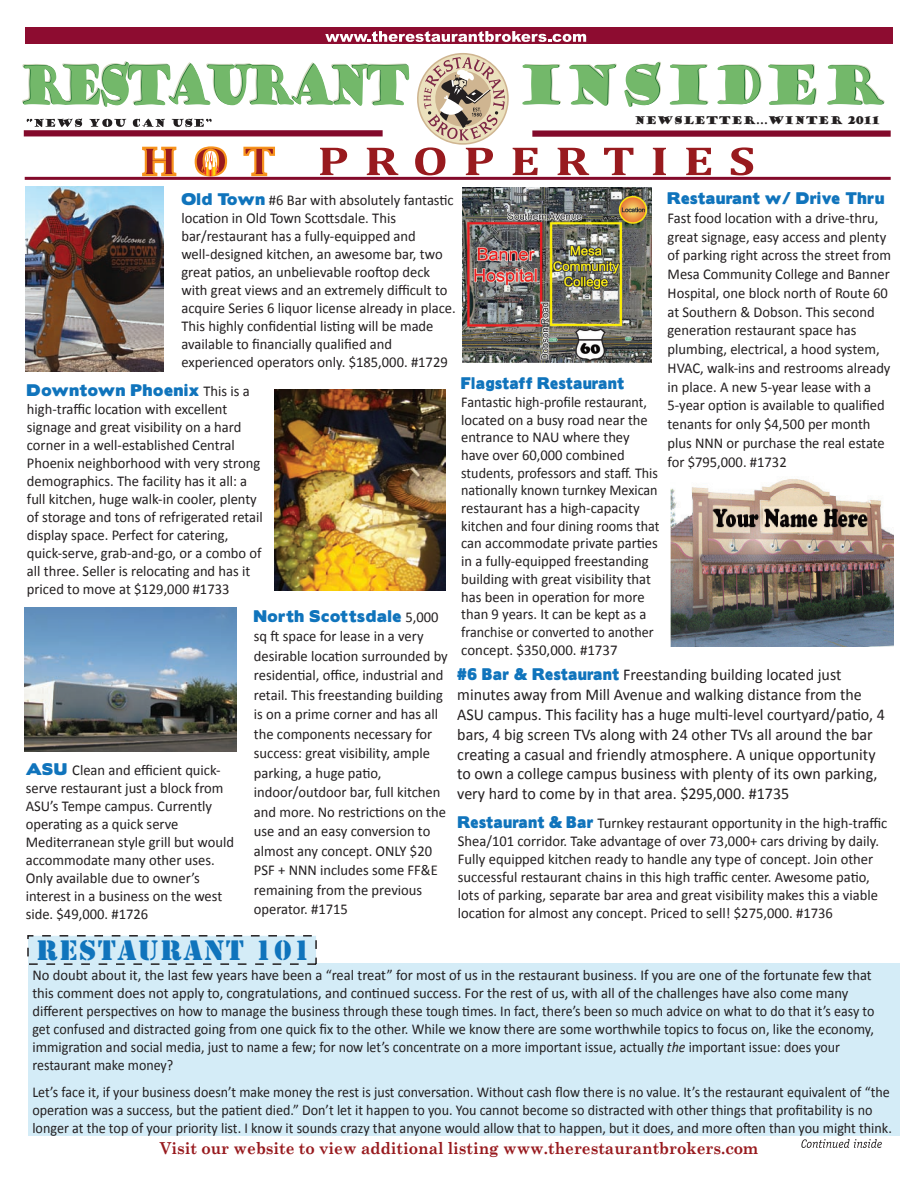
<style>
.page{position:relative;width:918px;height:1188px;background:#fff}
.page>*{position:absolute;margin:0;border:0;box-sizing:border-box;transform-origin:0 0}
.t1{font:700 40.95px "Cambria";letter-spacing:.3em;color:#981a1e;scale:1.25 1}
.t2{font:29.25px "Stencil";letter-spacing:.05em;color:#1074bc;scale:1.05 1}
.t3{font:16.5px/19.8px "Calibri";color:#231f20}
.t4{font:700 16.5px "Century Schoolbook";color:#981a1e;scale:.93 1}
.t5{font:15px/18px "Calibri";color:#231f20}
.t6{font:15px/17.7px "Calibri";color:#231f20;scale:.94 1}
.t7{font:15px/18px "Calibri";color:#231f20;scale:.93 1}
.t8{font:15px "Boris Black Bloxx";letter-spacing:.05em;color:#1074bc}
.t9{font:15px "Boris Black Bloxx";letter-spacing:.05em;color:#1074bc;scale:.96 1}
.t10{font:15px "Boris Black Bloxx";letter-spacing:.05em;color:#1074bc;scale:.9 1}
.t11{font:10.5px "Goudy Stout";color:#231f20;scale:.92 1}
.s1{font-family:"Boris Black Bloxx";color:#1074bc}
.s2{font-family:"Calibri";color:#231f20}
.s3{font-family:"Boris Black Bloxx";font-size:15px;color:#1074bc}
.s4{font-style:italic}
</style>
<div class="page">
<div style="left:28px;top:964px;width:872px;height:172px;background:#d4ecf7"></div>
<svg style="left:801px;top:1139px;width:81px;height:9px"></svg>
<svg style="left:522px;top:64px;width:39px;height:41px"></svg>
<svg style="left:569px;top:64px;width:48px;height:42px"></svg>
<svg style="left:624px;top:62px;width:37px;height:45px"></svg>
<svg style="left:670px;top:64px;width:38px;height:41px"></svg>
<svg style="left:717px;top:64px;width:45px;height:40px"></svg>
<svg style="left:768px;top:64px;width:49px;height:41px"></svg>
<svg style="left:827px;top:64px;width:58px;height:41px"></svg>
<div style="left:532px;top:130px;width:359px;height:7px;background:#830a2b"></div>
<div style="left:25px;top:27px;width:867px;height:17px;background:#8d0c30"></div>
<svg style="left:325px;top:31px;width:261px;height:11px"></svg>
<svg style="left:22px;top:53px;width:493px;height:125px"></svg>
<hr style="left:25px;top:177px;width:866px;height:3px;background:#830a2b">
<img style="left:275px;top:390px;width:170px;height:200px">
<img style="left:25px;top:187px;width:138px;height:184px">
<img style="left:25px;top:607px;width:211px;height:145px">
<img style="left:670px;top:479px;width:223px;height:168px">
<img style="left:463px;top:188px;width:189px;height:174px">
<div style="left:27px;top:935px;width:290px;height:30px;background:#d4ecf7;border:2px dashed #231f20"></div>
<p class="t11" style="left:635px;top:113px;width:268px">NEWSLETTER...WINTER 2011</p>
<h1 class="t1" style="left:141px;top:136px;width:493px">HOT PROPERTIES</h1>
<p class="t9" style="left:668px;top:187px;width:227px">Restaurant w/ Drive Thru</p>
<p class="t5" style="left:668px;top:208px;width:225px;line-height:18.8px">Fast food location with a drive-thru, great signage, easy access and plenty of parking right across the street from Mesa Community College and Banner Hospital, one block north of Route 60 at Southern &amp; Dobson. This second generation restaurant space has plumbing, electrical, a hood system, HVAC, walk-ins and restrooms already in place. A new 5-year lease with a 5-year option is available to qualified tenants for only $4,500 per month plus NNN or purchase the real estate for $795,000. #1732</p>
<p class="t5" style="left:181px;top:190px;width:276px"><span class="s1">Old Town</span> #6 Bar with absolutely fantastic location in Old Town Scottsdale. This bar/restaurant has a fully-equipped and well-designed kitchen, an awesome bar, two great patios, an unbelievable rooftop deck with great views and an extremely difficult to acquire Series 6 liquor license already in place.<br>This highly confidential listing will be made available to financially qualified and experienced operators only. $185,000. #1729</p>
<p class="t8" style="left:27px;top:379px;width:224px">Downtown Phoenix <span class="s2">This is a</span></p>
<p class="t5" style="left:27px;top:399px;width:237px">high-traffic location with excellent signage and great visibility on a hard corner in a well-established Central Phoenix neighborhood with very strong demographics. The facility has it all: a full kitchen, huge walk-in cooler, plenty of storage and tons of refrigerated retail display space. Perfect for catering, quick-serve, grab-and-go, or a combo of all three. Seller is relocating and has it priced to move at $129,000 #1733</p>
<p class="t10" style="left:461px;top:372px;width:182px">Flagstaff Restaurant</p>
<p class="t6" style="left:461px;top:392px;width:213px">Fantastic high-profile restaurant, located on a busy road near the entrance to NAU where they have over 60,000 combined students, professors and staff. This nationally known turnkey Mexican restaurant has a high-capacity kitchen and four dining rooms that can accommodate private parties in a fully-equipped freestanding building with great visibility that has been in operation for more than 9 years. It can be kept as a franchise or converted to another concept. $350,000. #1737</p>
<p class="t3" style="left:457px;top:664px;width:429px"><span class="s3">#6 Bar &amp; Restaurant</span> Freestanding building located just minutes away from Mill Avenue and walking distance from the ASU campus. This facility has a huge multi-level courtyard/patio, 4 bars, 4 big screen TVs along with 24 other TVs all around the bar creating a casual and friendly atmosphere. A unique opportunity to own a college campus business with plenty of its own parking, very hard to come by in that area. $295,000. #1735</p>
<p class="t8" style="left:254px;top:605px;width:186px">North Scottsdale <span class="s2">5,000</span></p>
<p class="t5" style="left:254px;top:626px;width:195px;line-height:19.5px">sq ft space for lease in a very desirable location surrounded by residential, office, industrial and retail. This freestanding building is on a prime corner and has all the components necessary for success: great visibility, ample parking, a huge patio, indoor/outdoor bar, full kitchen and more. No restrictions on the use and an easy conversion to almost any concept. ONLY $20<br>PSF + NNN includes some FF&amp;E remaining from the previous operator. #1715</p>
<p class="t5" style="left:26px;top:760px;width:210px"><span class="s1">ASU</span> Clean and efficient quick&shy;serve restaurant just a block from<br>ASU’s Tempe campus. Currently operating as a quick serve<br>Mediterranean style grill but would accommodate many other uses.<br>Only available due to owner’s interest in a business on the west side. $49,000. #1726</p>
<p class="t5" style="left:458px;top:814px;width:431px"><span class="s1">Restaurant &amp; Bar</span> Turnkey restaurant opportunity in the high-traffic Shea/101 corridor. Take advantage of over 73,000+ cars driving by daily.<br>Fully equipped kitchen ready to handle any type of concept. Join other successful restaurant chains in this high traffic center. Awesome patio, lots of parking, separate bar area and great visibility makes this a viable location for almost any concept. Priced to sell! $275,000. #1736</p>
<h2 class="t2" style="left:37px;top:933px;width:263px">RESTAURANT 101</h2>
<p class="t5" style="left:32px;top:966px;width:843px">No doubt about it, the last few years have been a “real treat” for most of us in the restaurant business. If you are one of the fortunate few that this comment does not apply to, congratulations, and continued success. For the rest of us, with all of the challenges have also come many different perspectives on how to manage the business through these tough times. In fact, there’s been so much advice on what to do that it’s easy to get confused and distracted going from one quick fix to the other. While we know there are some worthwhile topics to focus on, like the economy, immigration and social media, just to name a few; for now let’s concentrate on a more important issue, actually <span class="s4">the</span> important issue: does your restaurant make money?</p>
<p class="t7" style="left:32px;top:1083px;width:926px">Let’s face it, if your business doesn’t make money the rest is just conversation. Without cash flow there is no value. It’s the restaurant equivalent of “the operation was a success, but the patient died.” Don’t let it happen to you. You cannot become so distracted with other things that profitability is no longer at the top of your priority list. I know it sounds crazy that anyone would allow that to happen, but it does, and more often than you might think.</p>
<p class="t4" style="left:160px;top:1135px;width:645px">Visit our website to view additional listing www.therestaurantbrokers.com</p>
</div>
